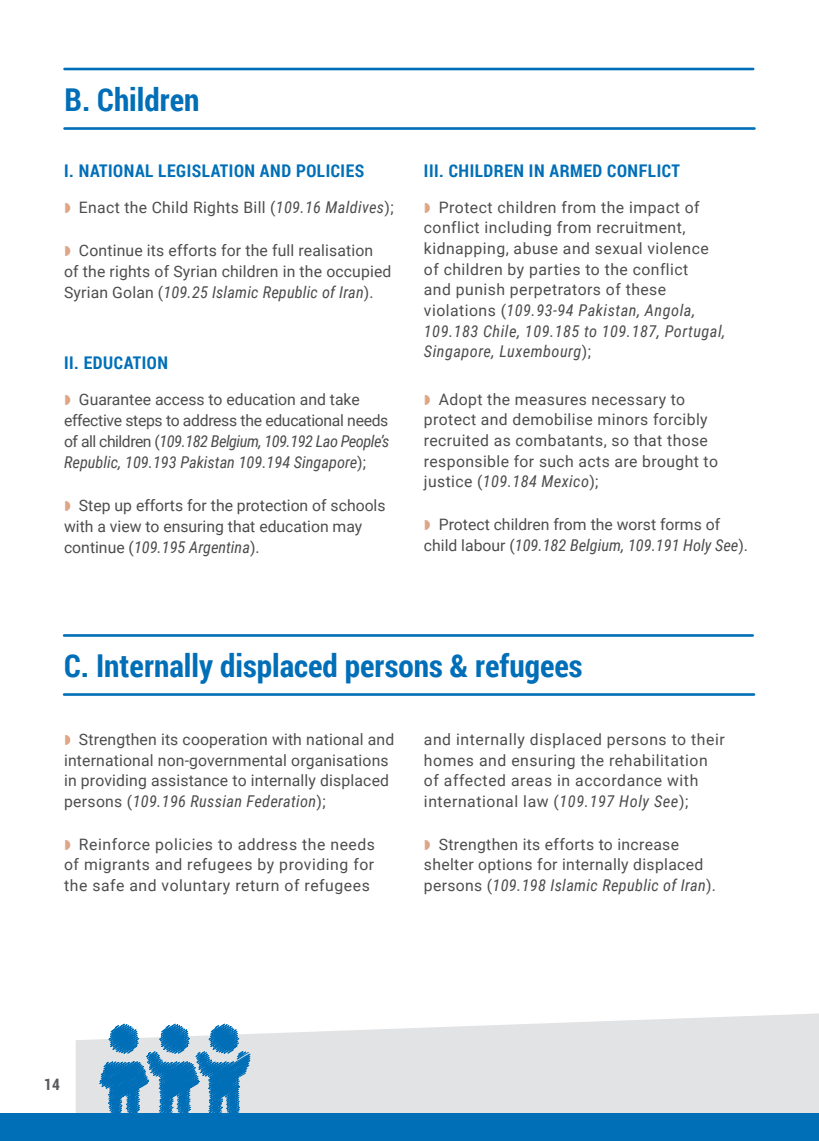
<style>
.page{position:relative;width:819px;height:1141px;background:#fff}
.page>*{position:absolute;margin:0;border:0;box-sizing:border-box;transform-origin:0 0}
.t1{font:700 31.5px "Roboto Condensed";color:#006fb8}
.t2{font:700 17.5px "Roboto Condensed";letter-spacing:.03em;color:#006fb8}
.t3{font:italic 16.28px/21px "Roboto Condensed";letter-spacing:.01em;color:#4d4d4f}
.t4{font:italic 16.28px/20.7px "Roboto Condensed";letter-spacing:.03em;color:#4d4d4f}
.t5{font:15.75px/20.7px "Roboto";letter-spacing:.02em;color:#4d4d4f}
.t6{font:15.75px/21px "Roboto";color:#4d4d4f}
.t7{font:15.75px/21px "Roboto";letter-spacing:-.02em;color:#4d4d4f}
.t8{font:700 15.75px "Roboto Condensed";color:#58595b}
.s1{font-family:"Roboto Condensed";font-style:italic;font-size:16.28px}
.s2{font-family:"Roboto";font-style:normal;font-size:15.75px}
</style>
<div class="page">
<svg style="left:76px;top:1013px;width:743px;height:100px;fill:#e2e3e4"></svg>
<hr style="left:64px;top:634px;width:688px;height:3px;background:#006fb8">
<hr style="left:64px;top:693px;width:690px;height:3px;background:#006fb8">
<div style="left:0;top:1113px;width:819px;height:28px;background:#006fb8"></div>
<hr style="left:64px;top:68px;width:689px;height:2px;background:#006fb8">
<hr style="left:64px;top:127px;width:690px;height:3px;background:#006fb8">
<svg style="left:99px;top:1022px;width:153px;height:91px"></svg>
<h1 class="t1" style="left:64px;top:78px;width:136px">B. Children</h1>
<p class="t2" style="left:64px;top:159px;width:302px">I. NATIONAL LEGISLATION AND POLICIES</p>
<p class="t5" style="left:79px;top:197px;width:316px">Enact the Child Rights Bill (<span class="s1">109.16 Maldives</span>);</p>
<p class="t5" style="left:64px;top:239px;width:329px;text-align:center">Continue its efforts for the full realisation<br>of the rights of Syrian children in the occupied</p>
<p class="t3" style="left:64px;top:281px;width:311px"><span class="s2">Syrian Golan (</span>109.25 Islamic Republic of Iran<span class="s2">).</span></p>
<p class="t2" style="left:64px;top:350px;width:105px">II. EDUCATION</p>
<p class="t7" style="left:64px;top:388px;width:326px;text-indent:15px">Guarantee access to education and take effective steps to address the educational needs</p>
<p class="t3" style="left:64px;top:430px;width:327px"><span class="s2">of all children (</span>109.182 Belgium, 109.192 Lao People’s<br>Republic, 109.193 Pakistan 109.194 Singapore<span class="s2">);</span></p>
<p class="t6" style="left:64px;top:494px;width:323px;text-indent:15px">Step up efforts for the protection of schools with a view to ensuring that education may</p>
<p class="t3" style="left:64px;top:536px;width:197px"><span class="s2">continue (</span>109.195 Argentina<span class="s2">).</span></p>
<p class="t2" style="left:424px;top:159px;width:257px">III. CHILDREN IN ARMED CONFLICT</p>
<p class="t5" style="left:424px;top:196px;width:286px;text-indent:15px">Protect children from the impact of conflict including from recruitment, kidnapping, abuse and sexual violence of children by parties to the conflict and punish perpetrators of these</p>
<p class="t4" style="left:424px;top:299px;width:303px"><span class="s2">violations (</span>109.93-94 Pakistan, Angola,<br>109.183 Chile, 109.185 to 109.187, Portugal,<br>Singapore, Luxembourg<span class="s2">);</span></p>
<p class="t5" style="left:424px;top:388px;width:295px;text-indent:15px">Adopt the measures necessary to protect and demobilise minors forcibly recruited as combatants, so that those responsible for such acts are brought to</p>
<p class="t3" style="left:424px;top:470px;width:176px"><span class="s2">justice (</span>109.184 Mexico<span class="s2">);</span></p>
<p class="t6" style="left:439px;top:513px;width:283px">Protect children from the worst forms of</p>
<p class="t3" style="left:424px;top:534px;width:325px"><span class="s2">child labour (</span>109.182 Belgium, 109.191 Holy See<span class="s2">).</span></p>
<h1 class="t1" style="left:64px;top:644px;width:520px">C. Internally displaced persons &amp; refugees</h1>
<p class="t5" style="left:64px;top:729px;width:331px;text-indent:15px">Strengthen its cooperation with national and international non-governmental organisations in providing assistance to internally displaced</p>
<p class="t3" style="left:64px;top:790px;width:263px"><span class="s2">persons (</span>109.196 Russian Federation<span class="s2">);</span></p>
<p class="t5" style="left:64px;top:833px;width:312px;text-align:justify;text-indent:15px">Reinforce policies to address the needs of migrants and refugees by providing for the safe and voluntary return of refugees</p>
<p class="t5" style="left:424px;top:729px;width:302px">and internally displaced persons to their homes and ensuring the rehabilitation of affected areas in accordance with international law (<span class="s1">109.197 Holy See</span>);</p>
<p class="t5" style="left:424px;top:833px;width:281px;text-align:center">Strengthen its efforts to increase shelter options for internally displaced</p>
<p class="t3" style="left:424px;top:874px;width:294px"><span class="s2">persons (</span>109.198 Islamic Republic of Iran<span class="s2">).</span></p>
<p class="t8" style="left:44px;top:1073px;width:17px">14</p>
</div>
